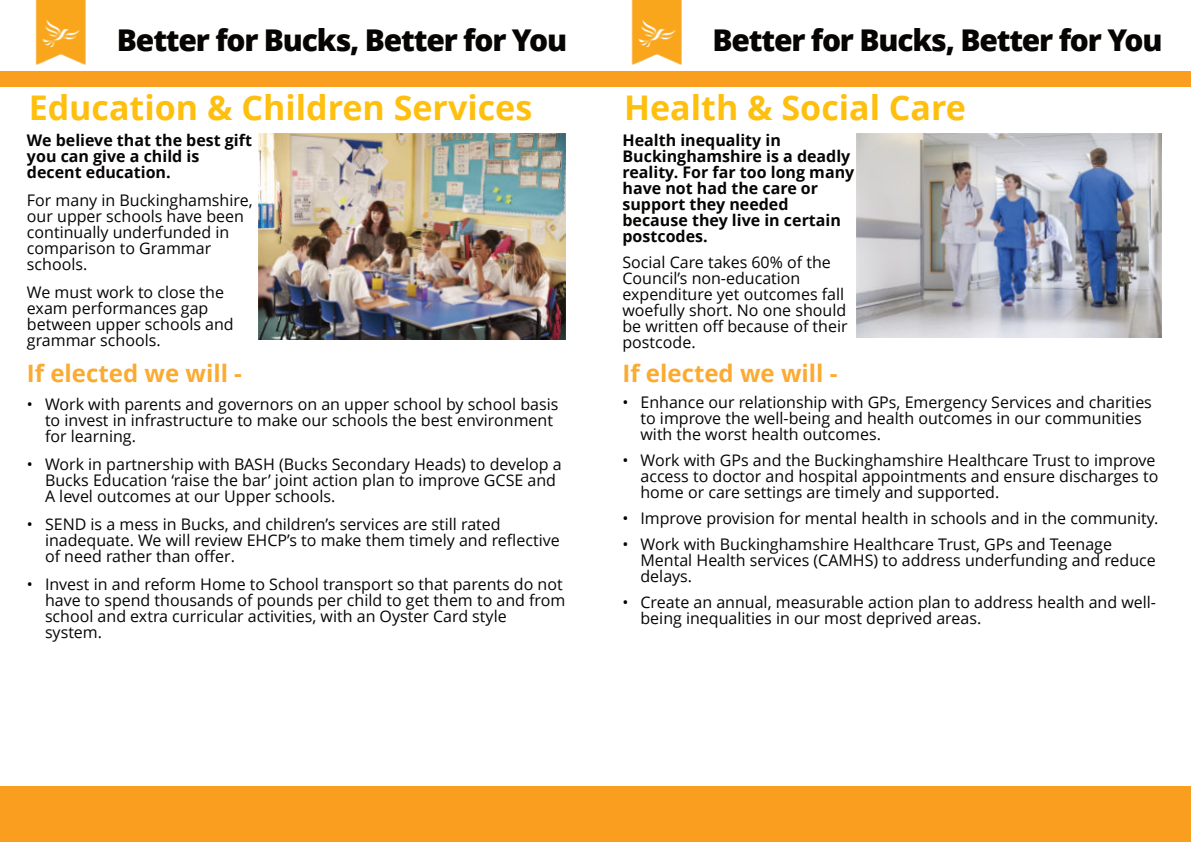
<style>
.page{position:relative;width:1191px;height:842px;background:#fff}
.page>*{position:absolute;margin:0;border:0;box-sizing:border-box;transform-origin:0 0}
.t1{font:700 34px "Open Sans";color:#febf0f}
.t2{font:800 30px "Open Sans";letter-spacing:-.04em;color:#070504}
.t3{font:700 24px "Open Sans";color:#fbab32}
.t4{font:16px/16px "Open Sans";color:#070504}
.t5{font:700 16px/16px "Open Sans";color:#070504}
</style>
<div class="page">
<div style="left:595px;top:787px;width:596px;height:55px;background:#f99e1f"></div>
<div style="left:595px;top:71px;width:596px;height:16px;background:#f99e1f"></div>
<img style="left:631px;top:0;width:51px;height:65px">
<img style="left:856px;top:134px;width:305px;height:203px">
<div style="left:0;top:787px;width:595px;height:55px;background:#f99e1f"></div>
<div style="left:0;top:71px;width:595px;height:16px;background:#f99e1f"></div>
<img style="left:35px;top:0;width:51px;height:65px">
<img style="left:258px;top:134px;width:308px;height:205px">
<h2 class="t2" style="left:117px;top:28px;width:452px">Better for Bucks, Better for You</h2>
<h2 class="t2" style="left:712px;top:28px;width:452px">Better for Bucks, Better for You</h2>
<h1 class="t1" style="left:29px;top:94px;width:505px">Education &amp; Children Services</h1>
<h1 class="t1" style="left:624px;top:94px;width:343px">Health &amp; Social Care</h1>
<p class="t5" style="left:27px;top:134px;width:226px">We believe that the best gift you can give a child is decent education.</p>
<p class="t4" style="left:27px;top:194px;width:227px">For many in Buckinghamshire, our upper schools have been continually underfunded in comparison to Grammar schools.</p>
<p class="t4" style="left:27px;top:286px;width:208px">We must work to close the exam performances gap between upper schools and grammar schools.</p>
<h3 class="t3" style="left:27px;top:364px;width:216px">If elected we will -</h3>
<p class="t4" style="left:45px;top:398px;width:515px;text-indent:-18px">• Work with parents and governors on an upper school by school basis to invest in infrastructure to make our schools the best environment for learning.</p>
<p class="t4" style="left:45px;top:458px;width:518px;text-indent:-18px">• Work in partnership with BASH (Bucks Secondary Heads) to develop a<br>Bucks Education ‘raise the bar’ joint action plan to improve GCSE and<br>A level outcomes at our Upper schools.</p>
<p class="t4" style="left:45px;top:518px;width:516px;text-indent:-18px">• SEND is a mess in Bucks, and children’s services are still rated inadequate. We will review EHCP’s to make them timely and reflective of need rather than offer.</p>
<p class="t4" style="left:45px;top:578px;width:522px;text-indent:-18px">• Invest in and reform Home to School transport so that parents do not have to spend thousands of pounds per child to get them to and from school and extra curricular activities, with an Oyster Card style system.</p>
<p class="t5" style="left:622px;top:134px;width:233px">Health inequality in<br>Buckinghamshire is a deadly reality. For far too long many have not had the care or support they needed because they live in certain postcodes.</p>
<p class="t4" style="left:622px;top:256px;width:227px">Social Care takes 60% of the<br>Council’s non-education expenditure yet outcomes fall woefully short. No one should be written off because of their postcode.</p>
<h3 class="t3" style="left:622px;top:364px;width:216px">If elected we will -</h3>
<p class="t4" style="left:640px;top:396px;width:513px;text-indent:-18px">• Enhance our relationship with GPs, Emergency Services and charities to improve the well-being and health outcomes in our communities with the worst health outcomes.</p>
<p class="t4" style="left:640px;top:454px;width:519px;text-indent:-18px">• Work with GPs and the Buckinghamshire Healthcare Trust to improve access to doctor and hospital appointments and ensure discharges to home or care settings are timely and supported.</p>
<p class="t4" style="left:622px;top:512px;width:537px">• Improve provision for mental health in schools and in the community.</p>
<p class="t4" style="left:640px;top:538px;width:517px;text-indent:-18px">• Work with Buckinghamshire Healthcare Trust, GPs and Teenage<br>Mental Health services (CAMHS) to address underfunding and reduce delays.</p>
<p class="t4" style="left:640px;top:596px;width:517px;text-indent:-18px">• Create an annual, measurable action plan to address health and well&shy;being inequalities in our most deprived areas.</p>
</div>
